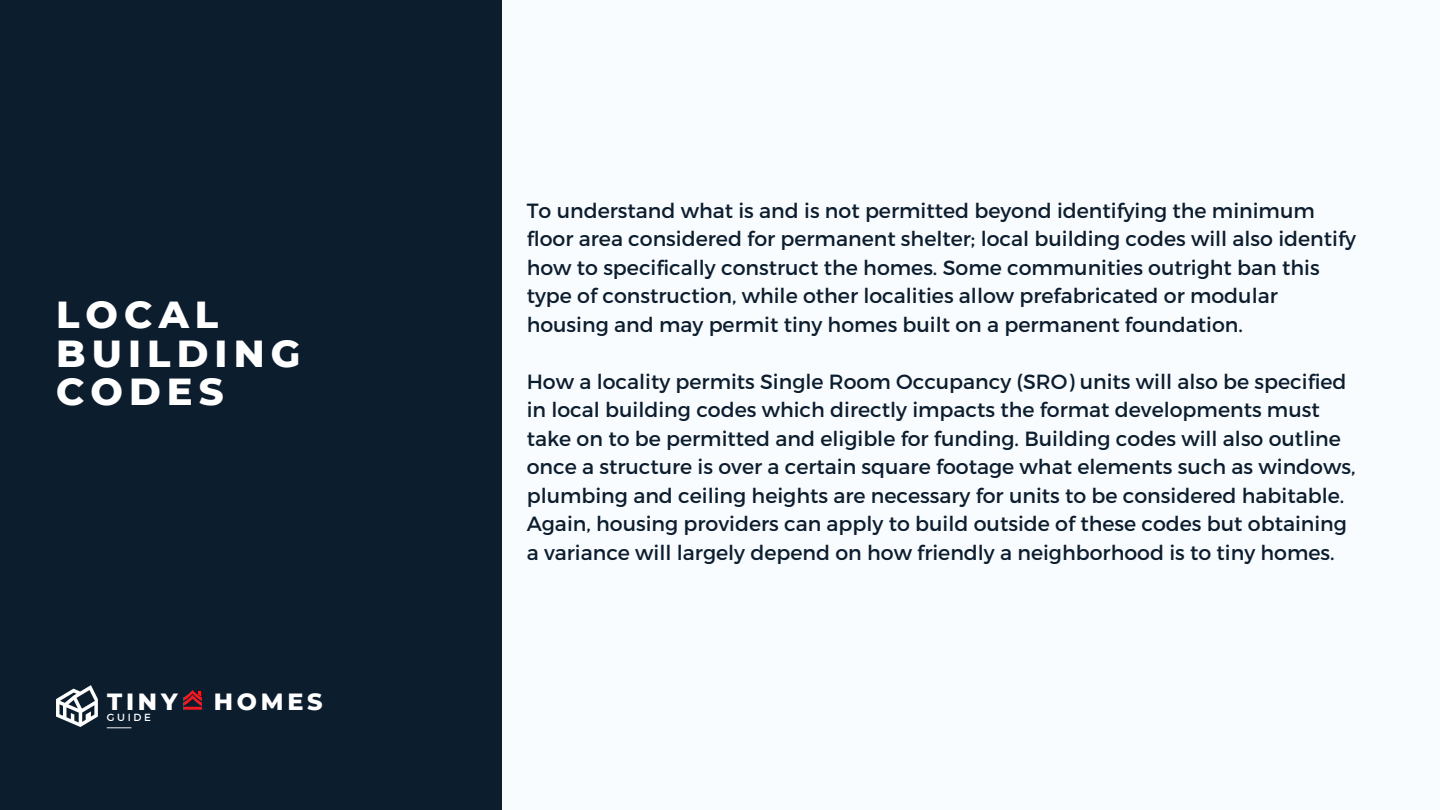
<style>
.page{position:relative;width:1440px;height:810px;background:#f9fcff}
.page>*{position:absolute;margin:0;border:0;box-sizing:border-box;transform-origin:0 0}
.t1{font:800 38.4px/38.8px "Montserrat";letter-spacing:.16em;color:#fff}
.t2{font:800 23.9px "Montserrat";letter-spacing:.16em;color:#fff}
.t3{font:20.5px/28.5px "Montserrat";color:#0c1d2e}
.t4{font:10.3px "Montserrat";letter-spacing:.255em;color:#fff}
</style>
<div class="page">
<div style="left:0;top:0;width:502px;height:810px;background:#0c1d2e"></div>
<svg style="left:56px;top:685px;width:42px;height:42px"></svg>
<svg style="left:107px;top:727px;width:24px;height:1px"></svg>
<img style="left:183px;top:691px;width:19px;height:19px">
<p class="t1" style="left:56px;top:295px;width:246px">LOCAL<br>BUILDING<br>CODES</p>
<p class="t2" style="left:107px;top:687px;width:72px">TINY</p>
<p class="t2" style="left:214px;top:687px;width:111px">HOMES</p>
<p class="t4" style="left:107px;top:710px;width:46px">GUIDE</p>
<p class="t3" style="left:527px;top:195px;width:831px">To understand what is and is not permitted beyond identifying the minimum floor area considered for permanent shelter; local building codes will also identify how to specifically construct the homes. Some communities outright ban this type of construction, while other localities allow prefabricated or modular housing and may permit tiny homes built on a permanent foundation.</p>
<p class="t3" style="left:527px;top:366px;width:830px">How a locality permits Single Room Occupancy (SRO) units will also be specified in local building codes which directly impacts the format developments must take on to be permitted and eligible for funding. Building codes will also outline once a structure is over a certain square footage what elements such as windows, plumbing and ceiling heights are necessary for units to be considered habitable.<br>Again, housing providers can apply to build outside of these codes but obtaining a variance will largely depend on how friendly a neighborhood is to tiny homes.</p>
</div>
